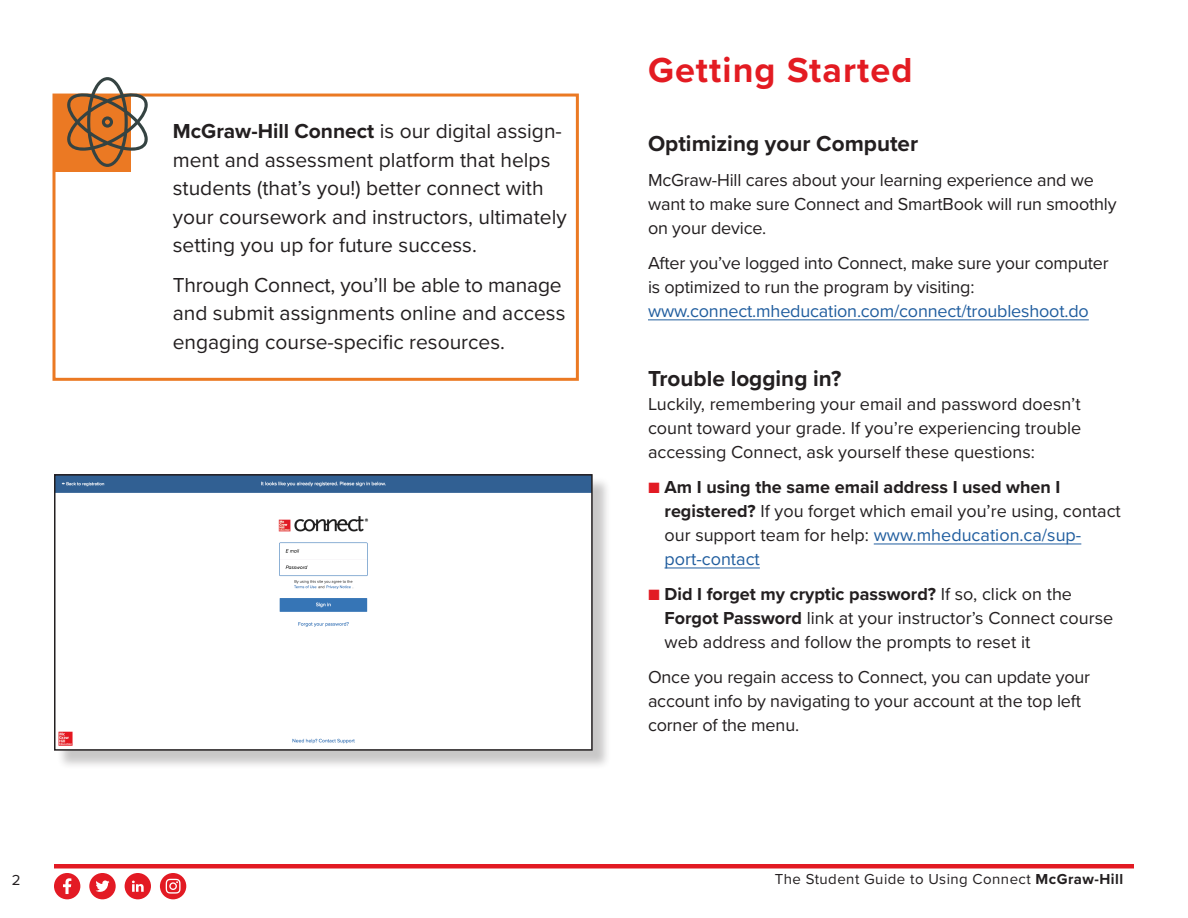
<style>
.page{position:relative;width:1188px;height:918px;background:#fff}
.page>*{position:absolute;margin:0;border:0;box-sizing:border-box;transform-origin:0 0}
.heading{font:700 36px "Proxima Nova";letter-spacing:.03em;color:#e31b22}
.t1{font:700 22.5px "Proxima Nova";color:#231f20}
.t2{font:21px/28.5px "Proxima Nova";color:#231f20}
.body{font:18px/24px "Proxima Nova";letter-spacing:-.01em;color:#231f20}
.t3{font:15px "Proxima Nova";letter-spacing:.03em;color:#231f20}
.s1{font-weight:700}
.s2{color:#215e9f}
.s3{font-weight:300;color:#e21a23}
</style>
<div class="page">
<hr style="left:54px;top:864px;width:1080px;height:4px;background:#e21a23">
<div style="left:160px;top:873px;width:26px;height:26px;background:#e21a23;border-radius:50%"></div>
<svg style="left:166px;top:879px;width:15px;height:15px"></svg>
<div style="left:89px;top:873px;width:27px;height:26px;background:#e31a24;border-radius:50%"></div>
<svg style="left:95px;top:880px;width:15px;height:12px"></svg>
<div style="left:125px;top:873px;width:26px;height:26px;background:#e31a24;border-radius:50%"></div>
<svg style="left:132px;top:881px;width:12px;height:11px"></svg>
<div style="left:54px;top:873px;width:26px;height:26px;background:#e31a24;border-radius:50%"></div>
<svg style="left:63px;top:878px;width:8px;height:16px"></svg>
<hr style="left:648px;top:319px;width:441px;height:1px;background:#215e9f">
<hr style="left:874px;top:543px;width:207px;height:1px;background:#215e9f">
<hr style="left:665px;top:567px;width:95px;height:1px;background:#215e9f">
<div style="left:52px;top:94px;width:527px;height:287px;border:3px solid #eb7923"></div>
<div style="left:57px;top:477px;width:555px;height:293px;background:#231f20;opacity:.25"></div>
<img style="left:57px;top:477px;width:533px;height:271px">
<div style="left:54px;top:474px;width:539px;height:277px;border:2px solid #231f20"></div>
<div style="left:54px;top:95px;width:76px;height:76px;background:#eb7923"></div>
<svg style="left:66px;top:77px;width:83px;height:90px"></svg>
<p class="t2" style="left:173px;top:116px;width:395px"><span class="s1">McGraw-Hill Connect</span> is our digital assign&shy;ment and assessment platform that helps students (that’s you!) better connect with your coursework and instructors, ultimately setting you up for future success.</p>
<p class="t2" style="left:173px;top:269px;width:394px">Through Connect, you’ll be able to manage and submit assignments online and access engaging course-specific resources.</p>
<p class="heading" style="left:648px;top:44px;width:266px">Getting Started</p>
<h2 class="t1" style="left:648px;top:127px;width:272px">Optimizing your Computer</h2>
<p class="body" style="left:648px;top:167px;width:470px">McGraw-Hill cares about your learning experience and we want to make sure Connect and SmartBook will run smoothly on your device.</p>
<p class="body" style="left:648px;top:250px;width:462px">After you’ve logged into Connect, make sure your computer is optimized to run the program by visiting: <span class="s2">www.connect.mheducation.com/connect/troubleshoot.do</span></p>
<h2 class="t1" style="left:648px;top:362px;width:195px">Trouble logging in?</h2>
<p class="body" style="left:648px;top:392px;width:435px;text-align:justify">Luckily, remembering your email and password doesn’t count toward your grade. If you’re experiencing trouble accessing Connect, ask yourself these questions:</p>
<p class="body" style="left:665px;top:474px;width:458px;text-indent:-17px"><span class="s3">■</span> <span class="s1">Am I using the same email address I used when I registered?</span> If you forget which email you’re using, contact our support team for help: <span class="s2">www.mheducation.ca/sup&shy;port-contact</span></p>
<p class="body" style="left:665px;top:581px;width:450px;text-indent:-17px"><span class="s3">■</span> <span class="s1">Did I forget my cryptic password?</span> If so, click on the<br><span class="s1">Forgot Password</span> link at your instructor’s Connect course web address and follow the prompts to reset it</p>
<p class="body" style="left:648px;top:664px;width:444px">Once you regain access to Connect, you can update your account info by navigating to your account at the top left corner of the menu.</p>
<p class="t3" style="left:12px;top:869px;width:10px">2</p>
<p class="t3" style="left:775px;top:868px;width:350px">The Student Guide to Using Connect <span class="s1">McGraw-Hill</span></p>
</div>
